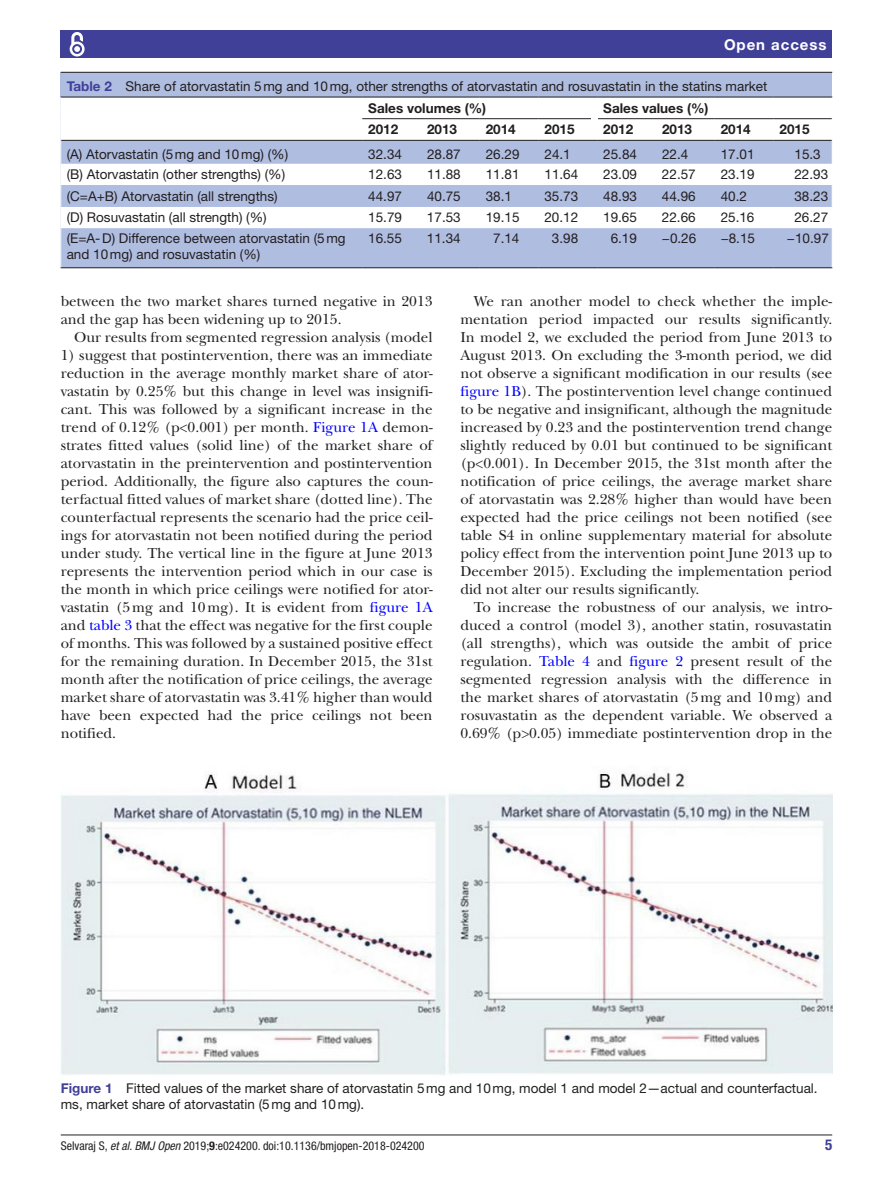
<style>
.page{position:relative;width:893px;height:1191px;background:#fff}
.page>*{position:absolute;margin:0;border:0;box-sizing:border-box;transform-origin:0 0}
.t1{font:15px/18px "New Baskerville";color:#231f20;text-align:justify}
.t2{font:700 15px "Helvetica Neue LT Std";letter-spacing:.065em;color:#fff}
.t3{font:700 condensed 15px "Helvetica Neue LT Std";color:#414099}
.t4{font:13.5px/16.2px "Helvetica Neue LT Std";color:#231f20}
.t5{font:700 13.5px "Helvetica Neue LT Std";color:#231f20}
.t6{font:condensed 12px "Helvetica Neue LT Std";color:#231f20}
.s1{font-weight:700;color:#414099}
.s2{font-weight:700}
.s3{color:#00f}
.s4{font-style:italic}
</style>
<div class="page">
<hr style="left:61px;top:1134px;width:771px;height:1px;background:#231f20">
<div style="left:61px;top:31px;width:771px;height:27px;background:#414099"></div>
<svg style="left:69px;top:32px;width:16px;height:25px"></svg>
<div style="left:61px;top:73px;width:771px;height:195px;background:#afbde1"></div>
<hr style="left:61px;top:72px;width:771px;height:1px;background:#231f20">
<div style="left:61px;top:98px;width:771px;height:42px;background:#fff"></div>
<svg style="left:61px;top:141px;width:771px;height:126px"></svg>
<hr style="left:61px;top:140px;width:301px;height:1px;background:#231f20">
<hr style="left:61px;top:97px;width:301px;height:1px;background:#231f20">
<hr style="left:362px;top:97px;width:59px;height:1px;background:#231f20">
<hr style="left:421px;top:97px;width:59px;height:1px;background:#231f20">
<hr style="left:480px;top:97px;width:58px;height:1px;background:#231f20">
<hr style="left:538px;top:97px;width:59px;height:1px;background:#231f20">
<hr style="left:597px;top:97px;width:59px;height:1px;background:#231f20">
<hr style="left:656px;top:97px;width:59px;height:1px;background:#231f20">
<hr style="left:715px;top:97px;width:58px;height:1px;background:#231f20">
<hr style="left:773px;top:97px;width:59px;height:1px;background:#231f20">
<hr style="left:362px;top:118px;width:59px;height:1px;background:#231f20">
<hr style="left:362px;top:140px;width:59px;height:1px;background:#231f20">
<hr style="left:421px;top:118px;width:59px;height:1px;background:#231f20">
<hr style="left:421px;top:140px;width:59px;height:1px;background:#231f20">
<hr style="left:480px;top:118px;width:58px;height:1px;background:#231f20">
<hr style="left:480px;top:140px;width:58px;height:1px;background:#231f20">
<hr style="left:538px;top:118px;width:59px;height:1px;background:#231f20">
<hr style="left:538px;top:140px;width:59px;height:1px;background:#231f20">
<hr style="left:597px;top:118px;width:59px;height:1px;background:#231f20">
<hr style="left:597px;top:140px;width:59px;height:1px;background:#231f20">
<hr style="left:656px;top:118px;width:59px;height:1px;background:#231f20">
<hr style="left:656px;top:140px;width:59px;height:1px;background:#231f20">
<hr style="left:715px;top:118px;width:58px;height:1px;background:#231f20">
<hr style="left:715px;top:140px;width:58px;height:1px;background:#231f20">
<hr style="left:773px;top:118px;width:59px;height:1px;background:#231f20">
<hr style="left:773px;top:140px;width:59px;height:1px;background:#231f20">
<hr style="left:61px;top:267px;width:301px;height:1px;background:#231f20">
<hr style="left:362px;top:267px;width:59px;height:1px;background:#231f20">
<hr style="left:421px;top:267px;width:59px;height:1px;background:#231f20">
<hr style="left:480px;top:267px;width:58px;height:1px;background:#231f20">
<hr style="left:538px;top:267px;width:59px;height:1px;background:#231f20">
<hr style="left:597px;top:267px;width:59px;height:1px;background:#231f20">
<hr style="left:656px;top:267px;width:59px;height:1px;background:#231f20">
<hr style="left:715px;top:267px;width:58px;height:1px;background:#231f20">
<hr style="left:773px;top:267px;width:59px;height:1px;background:#231f20">
<svg style="left:60px;top:97px;width:1px;height:131px"></svg>
<svg style="left:591px;top:116px;width:6px;height:5px"></svg>
<img style="left:61px;top:772px;width:771px;height:303px">
<p class="t2" style="left:724px;top:35px;width:104px">Open access</p>
<p class="t4" style="left:368px;top:75px;width:401px;line-height:22px;text-indent:-302px"><span class="s1">Table 2</span> Share of atorvastatin 5mg and 10mg, other strengths of atorvastatin and rosuvastatin in the statins market<br><span class="s2">Sales volumes (%)</span></p>
<p class="t5" style="left:603px;top:99px;width:107px">Sales values (%)</p>
<p class="t5" style="left:368px;top:121px;width:32px">2012</p>
<p class="t5" style="left:427px;top:121px;width:32px">2013</p>
<p class="t5" style="left:486px;top:121px;width:32px">2014</p>
<p class="t5" style="left:544px;top:121px;width:32px">2015</p>
<p class="t5" style="left:603px;top:121px;width:32px">2012</p>
<p class="t5" style="left:662px;top:121px;width:32px">2013</p>
<p class="t5" style="left:721px;top:121px;width:32px">2014</p>
<p class="t5" style="left:779px;top:121px;width:32px">2015</p>
<p class="t4" style="left:67px;top:146px;width:223px">(A) Atorvastatin (5mg and 10mg) (%)</p>
<p class="t4" style="left:368px;top:146px;width:35px">32.34</p>
<p class="t4" style="left:427px;top:146px;width:35px">28.87</p>
<p class="t4" style="left:486px;top:146px;width:35px">26.29</p>
<p class="t4" style="left:544px;top:146px;width:28px">24.1</p>
<p class="t4" style="left:603px;top:146px;width:35px">25.84</p>
<p class="t4" style="left:662px;top:146px;width:28px">22.4</p>
<p class="t4" style="left:721px;top:146px;width:35px">17.01</p>
<p class="t4" style="left:794px;top:146px;width:28px">15.3</p>
<p class="t4" style="left:67px;top:166px;width:220px">(B) Atorvastatin (other strengths) (%)</p>
<p class="t4" style="left:368px;top:166px;width:35px">12.63</p>
<p class="t4" style="left:427px;top:166px;width:35px">11.88</p>
<p class="t4" style="left:486px;top:166px;width:35px">11.81</p>
<p class="t4" style="left:544px;top:166px;width:35px">11.64</p>
<p class="t4" style="left:603px;top:166px;width:35px">23.09</p>
<p class="t4" style="left:662px;top:166px;width:35px">22.57</p>
<p class="t4" style="left:721px;top:166px;width:35px">23.19</p>
<p class="t4" style="left:794px;top:166px;width:35px">22.93</p>
<p class="t4" style="left:67px;top:188px;width:212px">(C=A+B) Atorvastatin (all strengths)</p>
<p class="t4" style="left:368px;top:188px;width:35px">44.97</p>
<p class="t4" style="left:427px;top:188px;width:35px">40.75</p>
<p class="t4" style="left:486px;top:188px;width:28px">38.1</p>
<p class="t4" style="left:544px;top:188px;width:35px">35.73</p>
<p class="t4" style="left:603px;top:188px;width:35px">48.93</p>
<p class="t4" style="left:662px;top:188px;width:35px">44.96</p>
<p class="t4" style="left:721px;top:188px;width:28px">40.2</p>
<p class="t4" style="left:794px;top:188px;width:35px">38.23</p>
<p class="t4" style="left:67px;top:209px;width:202px">(D) Rosuvastatin (all strength) (%)</p>
<p class="t4" style="left:368px;top:209px;width:35px">15.79</p>
<p class="t4" style="left:427px;top:209px;width:35px">17.53</p>
<p class="t4" style="left:486px;top:209px;width:35px">19.15</p>
<p class="t4" style="left:544px;top:209px;width:35px">20.12</p>
<p class="t4" style="left:603px;top:209px;width:35px">19.65</p>
<p class="t4" style="left:662px;top:209px;width:35px">22.66</p>
<p class="t4" style="left:721px;top:209px;width:35px">25.16</p>
<p class="t4" style="left:794px;top:209px;width:35px">26.27</p>
<p class="t4" style="left:67px;top:229px;width:281px">(E=A-D) Difference between atorvastatin (5mg and 10mg) and rosuvastatin (%)</p>
<p class="t4" style="left:368px;top:229px;width:35px">16.55</p>
<p class="t4" style="left:427px;top:229px;width:35px">11.34</p>
<p class="t4" style="left:493px;top:229px;width:28px">7.14</p>
<p class="t4" style="left:552px;top:229px;width:28px">3.98</p>
<p class="t4" style="left:611px;top:229px;width:28px">6.19</p>
<p class="t4" style="left:662px;top:229px;width:36px">−0.26</p>
<p class="t4" style="left:721px;top:229px;width:36px">−8.15</p>
<p class="t4" style="left:787px;top:229px;width:43px">−10.97</p>
<p class="t1" style="left:61px;top:292px;width:373px">between the two market shares turned negative in 2013 and the gap has been widening up to 2015.</p>
<p class="t1" style="left:74px;top:328px;width:360px">Our results from segmented regression analysis (model</p>
<p class="t1" style="left:61px;top:346px;width:373px">1) suggest that postintervention, there was an immediate reduction in the average monthly market share of ator&shy;vastatin by 0.25% but this change in level was insignifi&shy;cant. This was followed by a significant increase in the trend of 0.12% (p&lt;0.001) per month. <span class="s3">Figure 1A</span> demon&shy;strates fitted values (solid line) of the market share of atorvastatin in the preintervention and postintervention period. Additionally, the figure also captures the coun&shy;terfactual fitted values of market share (dotted line). The counterfactual represents the scenario had the price ceil&shy;ings for atorvastatin not been notified during the period under study. The vertical line in the figure at June 2013 represents the intervention period which in our case is the month in which price ceilings were notified for ator&shy;vastatin (5mg and 10mg). It is evident from <span class="s3">figure 1A </span>and <span class="s3">table 3</span> that the effect was negative for the first couple of months. This was followed by a sustained positive effect for the remaining duration. In December 2015, the 31st month after the notification of price ceilings, the average market share of atorvastatin was 3.41% higher than would have been expected had the price ceilings not been notified.</p>
<p class="t1" style="left:460px;top:292px;width:373px;text-indent:14px">We ran another model to check whether the imple&shy;mentation period impacted our results significantly.<br>In model 2, we excluded the period from June 2013 to August 2013. On excluding the 3-month period, we did not observe a significant modification in our results (see <span class="s3">figure 1B</span>). The postintervention level change continued to be negative and insignificant, although the magnitude increased by 0.23 and the postintervention trend change slightly reduced by 0.01 but continued to be significant (p&lt;0.001). In December 2015, the 31st month after the notification of price ceilings, the average market share of atorvastatin was 2.28% higher than would have been expected had the price ceilings not been notified (see table S4 in online supplementary material for absolute policy effect from the intervention point June 2013 up to December 2015). Excluding the implementation period did not alter our results significantly.</p>
<p class="t1" style="left:460px;top:598px;width:373px;text-indent:14px">To increase the robustness of our analysis, we intro&shy;duced a control (model 3), another statin, rosuvastatin (all strengths), which was outside the ambit of price regulation. <span class="s3">Table 4</span> and <span class="s3">figure 2</span> present result of the segmented regression analysis with the difference in the market shares of atorvastatin (5mg and 10mg) and rosuvastatin as the dependent variable. We observed a 0.69% (p&gt;0.05) immediate postintervention drop in the</p>
<p class="t4" style="left:61px;top:1080px;width:758px"><span class="s1">Figure 1</span> Fitted values of the market share of atorvastatin 5mg and 10mg, model 1 and model 2—actual and counterfactual. ms, market share of atorvastatin (5mg and 10mg).</p>
<p class="t6" style="left:61px;top:1138px;width:365px">Selvaraj S, <span class="s4">et al</span>. <span class="s4">BMJ Open</span> 2019;<span class="s2">9</span>:e024200. doi:10.1136/bmjopen-2018-024200</p>
<p class="t3" style="left:825px;top:1135px;width:9px">5</p>
</div>
